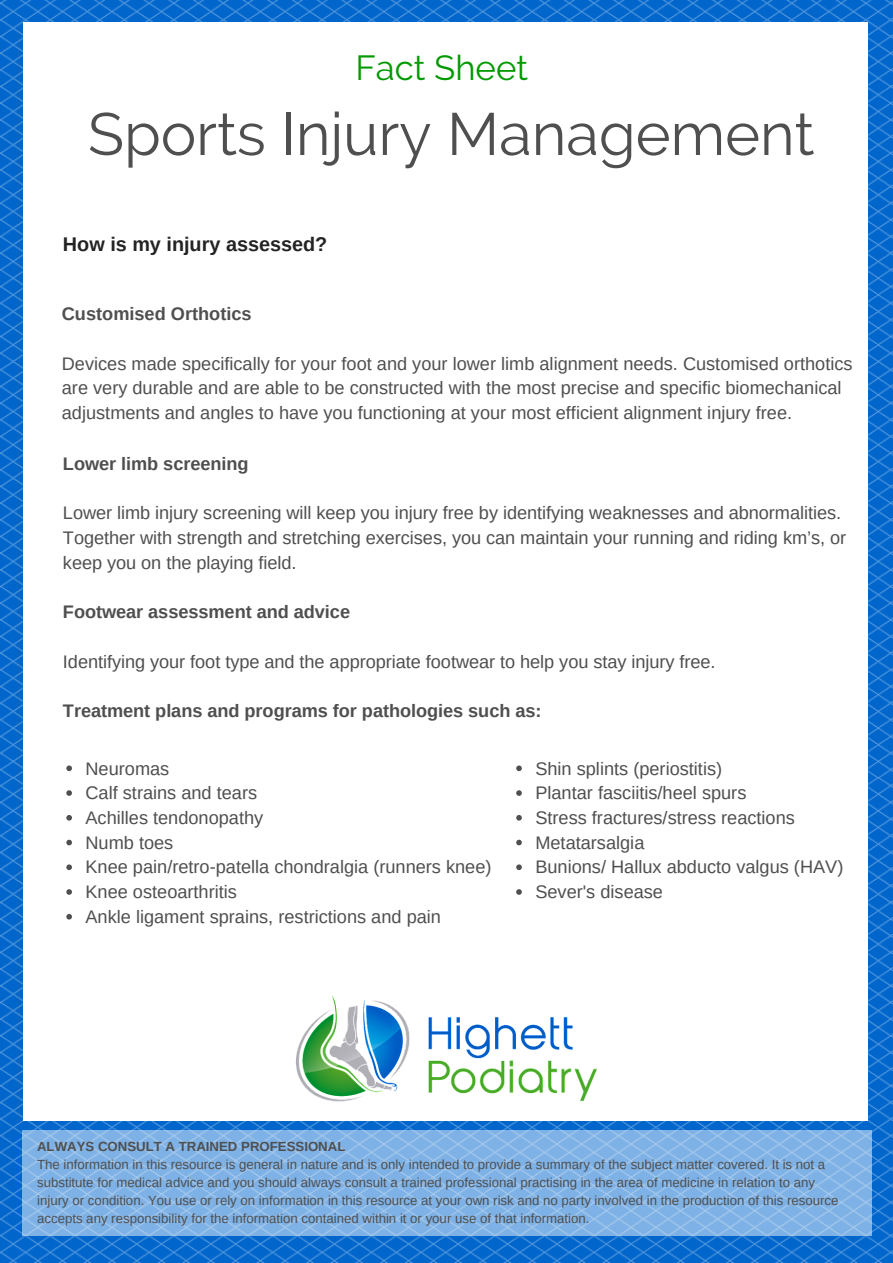
<style>
.page{position:relative;width:893px;height:1263px;background:#fff}
.page>*{position:absolute;margin:0;border:0;box-sizing:border-box;transform-origin:0 0}
.t1{font:59.55px "Raleway";color:#4f4f4f}
.t2{font:34.65px "Raleway";color:#090}
.t3{font:700 19.8px "Arimo";color:#232323}
.t4{font:18.15px/24.8px "Arimo";color:#4f4f4f}
.t5{font:700 18.15px "Arimo";letter-spacing:-.005em;color:#4f4f4f}
.t6{font:13.2px/18px "Arimo";color:#4f4f4f}
.t7{font:700 13.2px "Arimo";color:#4f4f4f}
</style>
<div class="page">
<img style="left:0;top:0;width:892px;height:1262px">
<div style="left:24px;top:22px;width:844px;height:1098px;background:#fff"></div>
<img style="left:296px;top:996px;width:301px;height:106px">
<svg style="left:22px;top:1130px;width:850px;height:105px;background:#84b4e6"></svg>
<svg style="left:66px;top:765px;width:6px;height:6px"></svg>
<svg style="left:66px;top:790px;width:6px;height:6px"></svg>
<svg style="left:66px;top:815px;width:6px;height:5px"></svg>
<svg style="left:66px;top:840px;width:6px;height:5px"></svg>
<svg style="left:66px;top:864px;width:6px;height:6px"></svg>
<svg style="left:66px;top:889px;width:6px;height:6px"></svg>
<svg style="left:66px;top:914px;width:6px;height:5px"></svg>
<svg style="left:516px;top:765px;width:6px;height:6px"></svg>
<svg style="left:516px;top:790px;width:6px;height:6px"></svg>
<svg style="left:516px;top:815px;width:6px;height:5px"></svg>
<svg style="left:516px;top:840px;width:6px;height:5px"></svg>
<svg style="left:516px;top:864px;width:6px;height:6px"></svg>
<svg style="left:516px;top:889px;width:6px;height:6px"></svg>
<h2 class="t2" style="left:355px;top:47px;width:174px">Fact Sheet</h2>
<h1 class="t1" style="left:88px;top:99px;width:728px">Sports Injury Management</h1>
<p class="t3" style="left:63px;top:233px;width:266px">How is my injury assessed?</p>
<p class="t5" style="left:62px;top:304px;width:191px">Customised Orthotics</p>
<p class="t4" style="left:62px;top:351px;width:792px">Devices made specifically for your foot and your lower limb alignment needs. Customised orthotics are very durable and are able to be constructed with the most precise and specific biomechanical adjustments and angles to have you functioning at your most efficient alignment injury free.</p>
<p class="t5" style="left:63px;top:453px;width:187px">Lower limb screening</p>
<p class="t4" style="left:63px;top:500px;width:784px">Lower limb injury screening will keep you injury free by identifying weaknesses and abnormalities.<br>Together with strength and stretching exercises, you can maintain your running and riding km’s, or keep you on the playing field.</p>
<p class="t5" style="left:63px;top:602px;width:289px">Footwear assessment and advice</p>
<p class="t4" style="left:63px;top:649px;width:654px">Identifying your foot type and the appropriate footwear to help you stay injury free.</p>
<p class="t5" style="left:63px;top:701px;width:480px">Treatment plans and programs for pathologies such as:</p>
<p class="t4" style="left:85px;top:756px;width:407px">Neuromas<br>Calf strains and tears<br>Achilles tendonopathy<br>Numb toes<br>Knee pain/retro-patella chondralgia (runners knee)<br>Knee osteoarthritis<br>Ankle ligament sprains, restrictions and pain</p>
<p class="t4" style="left:535px;top:756px;width:309px">Shin splints (periostitis)<br>Plantar fasciitis/heel spurs<br>Stress fractures/stress reactions<br>Metatarsalgia<br>Bunions/ Hallux abducto valgus (HAV)<br>Sever's disease</p>
<p class="t7" style="left:37px;top:1139px;width:310px">ALWAYS CONSULT A TRAINED PROFESSIONAL</p>
<p class="t6" style="left:37px;top:1155px;width:802px">The information in this resource is general in nature and is only intended to provide a summary of the subject matter covered. It is not a substitute for medical advice and you should always consult a trained professional practising in the area of medicine in relation to any injury or condition. You use or rely on information in this resource at your own risk and no party involved in the production of this resource accepts any responsibility for the information contained within it or your use of that information.</p>
</div>
